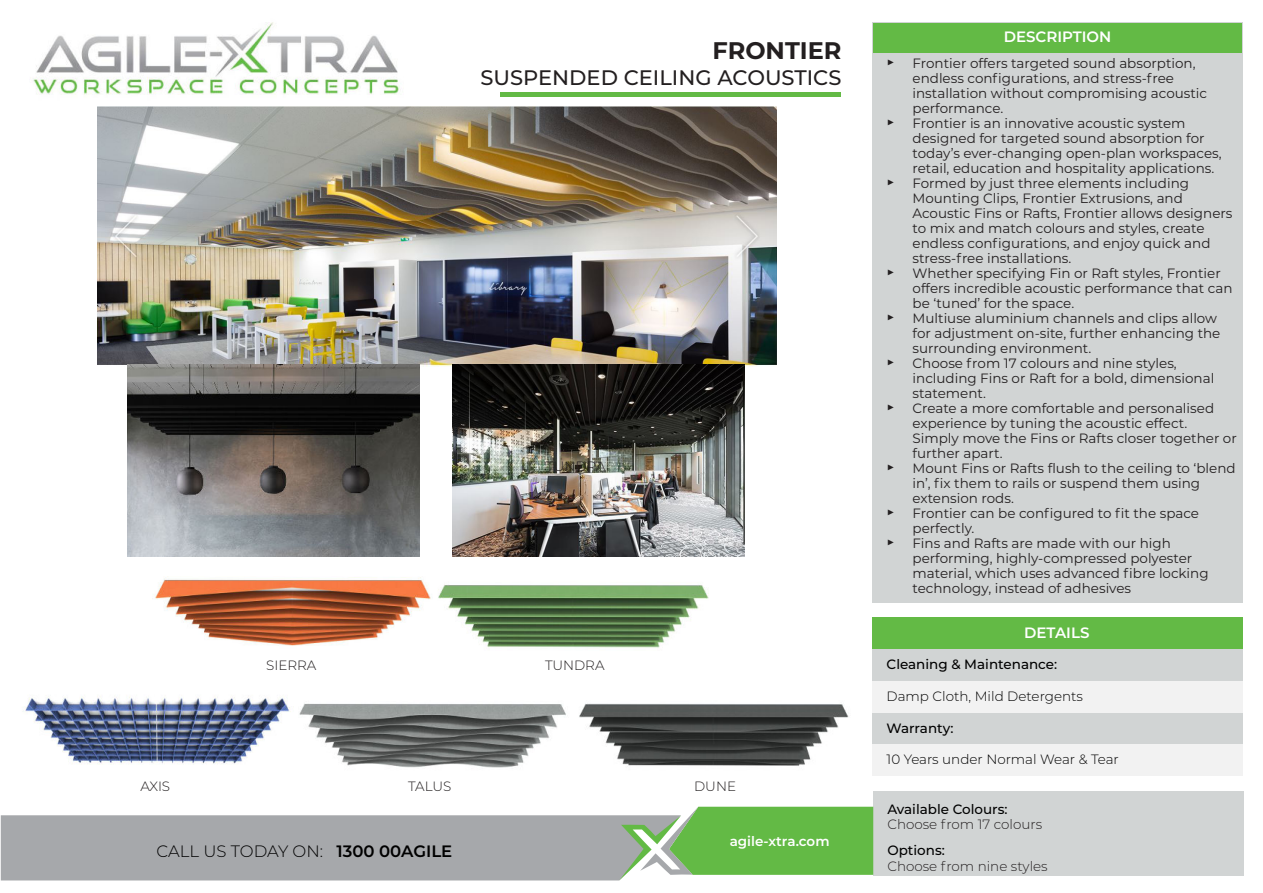
<style>
.page{position:relative;width:1263px;height:893px;background:#fff}
.page>*{position:absolute;margin:0;border:0;box-sizing:border-box;transform-origin:0 0}
.t1{font:700 24px "Montserrat";color:#231f20}
.t2{font:500 21px "Montserrat";color:#231f20}
.t3{font:300 16.5px "Montserrat";color:#000}
.t4{font:600 15px "Montserrat";color:#fff}
.t5{font:13.5px/15px "Montserrat";color:#231f20}
.t6{font:300 13.5px "Montserrat";color:#231f20}
.t7{font:500 13.5px "Montserrat";color:#000}
.t8{font:300 13.5px "Montserrat";color:#000}
.t9{font:600 13.5px "Montserrat";color:#fff}
.s1{font-weight:600}
</style>
<div class="page">
<img style="left:438px;top:584px;width:271px;height:64px">
<img style="left:155px;top:576px;width:276px;height:70px">
<img style="left:33px;top:22px;width:367px;height:73px">
<div style="left:872px;top:22px;width:370px;height:581px;background:#d1d4d4"></div>
<div style="left:872px;top:649px;width:370px;height:32px;background:#d1d4d4"></div>
<div style="left:872px;top:712px;width:370px;height:32px;background:#d1d4d4"></div>
<div style="left:873px;top:792px;width:370px;height:84px;background:#d1d4d4"></div>
<div style="left:872px;top:681px;width:370px;height:31px;background:#f2f2f2"></div>
<div style="left:872px;top:744px;width:370px;height:32px;background:#f2f2f2"></div>
<div style="left:873px;top:23px;width:369px;height:29px;background:#63ba45"></div>
<div style="left:872px;top:618px;width:370px;height:31px;background:#63ba45"></div>
<svg style="left:1px;top:807px;width:872px;height:73px;background:#a3b6a0"></svg>
<div style="left:500px;top:92px;width:341px;height:5px;background:#63ba45"></div>
<img style="left:97px;top:106px;width:680px;height:260px">
<img style="left:128px;top:365px;width:292px;height:191px">
<img style="left:299px;top:703px;width:550px;height:65px">
<img style="left:23px;top:696px;width:268px;height:69px">
<img style="left:453px;top:365px;width:292px;height:191px">
<h1 class="t1" style="left:712px;top:37px;width:131px">FRONTIER</h1>
<h2 class="t2" style="left:480px;top:69px;width:362px">SUSPENDED CEILING ACOUSTICS</h2>
<p class="t6" style="left:266px;top:660px;width:52px">SIERRA</p>
<p class="t6" style="left:546px;top:461px;width:61px">TUNDRA</p>
<p class="t6" style="left:545px;top:660px;width:61px">TUNDRA</p>
<p class="t6" style="left:141px;top:781px;width:31px">AXIS</p>
<p class="t6" style="left:408px;top:781px;width:45px">TALUS</p>
<p class="t6" style="left:694px;top:781px;width:43px">DUNE</p>
<p class="t3" style="left:157px;top:844px;width:297px">CALL US TODAY ON: <span class="s1">1300 00AGILE</span></p>
<p class="t9" style="left:730px;top:836px;width:101px">agile-xtra.com</p>
<p class="t5" style="left:887px;top:55px;width:10px">▶</p>
<p class="t5" style="left:887px;top:115px;width:10px">▶</p>
<p class="t5" style="left:887px;top:175px;width:10px">▶</p>
<p class="t5" style="left:887px;top:265px;width:10px">▶</p>
<p class="t5" style="left:887px;top:310px;width:10px">▶</p>
<p class="t5" style="left:887px;top:355px;width:10px">▶</p>
<p class="t5" style="left:887px;top:400px;width:10px">▶</p>
<p class="t5" style="left:887px;top:460px;width:10px">▶</p>
<p class="t5" style="left:887px;top:505px;width:10px">▶</p>
<p class="t5" style="left:887px;top:535px;width:10px">▶</p>
<p class="t4" style="left:1004px;top:30px;width:109px">DESCRIPTION</p>
<p class="t5" style="left:912px;top:57px;width:326px">Frontier offers targeted sound absorption, endless configurations, and stress-free installation without compromising acoustic performance.<br>Frontier is an innovative acoustic system designed for targeted sound absorption for today’s ever-changing open-plan workspaces, retail, education and hospitality applications.<br>Formed by just three elements including Mounting Clips, Frontier Extrusions, and Acoustic Fins or Rafts, Frontier allows designers to mix and match colours and styles, create endless configurations, and enjoy quick and stress-free installations.<br>Whether specifying Fin or Raft styles, Frontier offers incredible acoustic performance that can be ‘tuned’ for the space.<br>Multiuse aluminium channels and clips allow for adjustment on-site, further enhancing the surrounding environment.<br>Choose from 17 colours and nine styles, including Fins or Raft for a bold, dimensional statement.<br>Create a more comfortable and personalised experience by tuning the acoustic effect.<br>Simply move the Fins or Rafts closer together or further apart.<br>Mount Fins or Rafts flush to the ceiling to ‘blend in’, fix them to rails or suspend them using extension rods.<br>Frontier can be configured to fit the space perfectly.<br>Fins and Rafts are made with our high performing, highly-compressed polyester material, which uses advanced fibre locking technology, instead of adhesives</p>
<p class="t4" style="left:1024px;top:626px;width:67px">DETAILS</p>
<p class="t7" style="left:886px;top:659px;width:172px">Cleaning &amp; Maintenance:</p>
<p class="t8" style="left:886px;top:691px;width:198px">Damp Cloth, Mild Detergents</p>
<p class="t7" style="left:886px;top:722px;width:68px">Warranty:</p>
<p class="t8" style="left:886px;top:754px;width:234px">10 Years under Normal Wear &amp; Tear</p>
<p class="t7" style="left:887px;top:804px;width:122px">Available Colours:</p>
<p class="t6" style="left:887px;top:819px;width:156px">Choose from 17 colours</p>
<p class="t6" style="left:887px;top:861px;width:162px">Choose from nine styles</p>
<p class="t7" style="left:887px;top:845px;width:59px">Options:</p>
</div>
